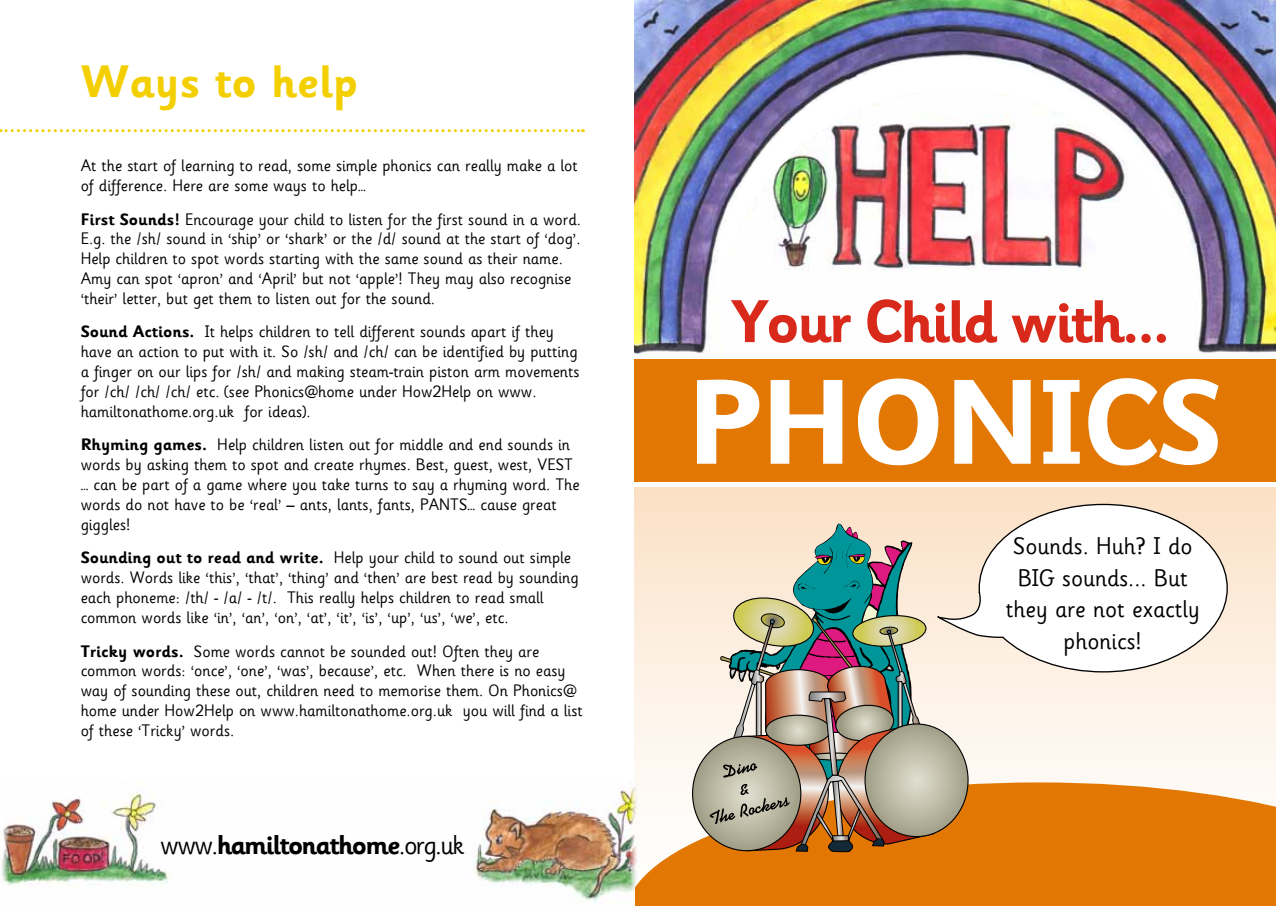
<style>
.page{position:relative;width:1276px;height:906px;background:#fff}
.page>*{position:absolute;margin:0;border:0;box-sizing:border-box;transform-origin:0 0}
.t1{font:700 120px "Sassoon Primary Infant";color:#fff}
.t2{font:700 60px "Sassoon Primary Infant";letter-spacing:-.05em;color:#d8291a}
.t3{font:700 45px "Sassoon Primary Infant";color:#f3cf00}
.t4{font:700 27px "Sassoon Primary Infant";letter-spacing:-.06em;color:#000}
.t5{font:24px/31.5px "Sassoon Primary Infant";color:#000;text-align:center}
.t6{font:16.5px/19.8px "Sassoon Primary Infant";color:#000}
.s1{font-weight:700}
.s2{font-weight:400}
</style>
<div class="page">
<img style="left:635px;top:0;width:632px;height:356px">
<div style="left:714px;top:58px;width:477px;height:477px;background:#fff;border-radius:50%"></div>
<img style="left:717px;top:88px;width:477px;height:400px">
<img style="left:1px;top:782px;width:634px;height:121px">
<div style="left:1267px;top:0;width:9px;height:906px;background:#000;opacity:.5"></div>
<svg style="left:635px;top:488px;width:641px;height:294px"></svg>
<svg style="left:0;top:129px;width:583px;height:3px"></svg>
<svg style="left:635px;top:782px;width:641px;height:124px;background:#e5851e"></svg>
<div style="left:635px;top:359px;width:641px;height:122px;background:#e37703"></div>
<svg style="left:936px;top:503px;width:292px;height:170px"></svg>
<svg style="left:693px;top:527px;width:275px;height:325px;background:#b5ac99"></svg>
<h3 class="t3" style="left:81px;top:54px;width:280px">Ways to help</h3>
<p class="t6" style="left:81px;top:156px;width:498px">At the start of learning to read, some simple phonics can really make a lot of difference. Here are some ways to help…</p>
<p class="t6" style="left:81px;top:209px;width:502px"><span class="s1">First Sounds!</span> Encourage your child to listen for the first sound in a word.<br>E.g. the /sh/ sound in ‘ship’ or ‘shark’ or the /d/ sound at the start of ‘dog’.<br>Help children to spot words starting with the same sound as their name.<br>Amy can spot ‘apron’ and ‘April’ but not ‘apple’! They may also recognise ‘their’ letter, but get them to listen out for the sound.</p>
<p class="t6" style="left:81px;top:322px;width:500px"><span class="s1">Sound Actions.</span> It helps children to tell different sounds apart if they have an action to put with it. So /sh/ and /ch/ can be identified by putting a finger on our lips for /sh/ and making steam-train piston arm movements for /ch/ /ch/ /ch/ etc. (see Phonics@home under How2Help on www. hamiltonathome.org.uk for ideas).</p>
<p class="t6" style="left:81px;top:435px;width:500px"><span class="s1">Rhyming games.</span> Help children listen out for middle and end sounds in words by asking them to spot and create rhymes. Best, guest, west, VEST … can be part of a game where you take turns to say a rhyming word. The words do not have to be ‘real’ – ants, lants, fants, PANTS… cause great giggles!</p>
<p class="t6" style="left:81px;top:548px;width:499px"><span class="s1">Sounding out to read and write.</span> Help your child to sound out simple words. Words like ‘this’, ‘that’, ‘thing’ and ‘then’ are best read by sounding each phoneme: /th/ - /a/ - /t/. This really helps children to read small common words like ‘in’, ‘an’, ‘on’, ‘at’, ‘it’, ‘is’, ‘up’, ‘us’, ‘we’, etc.</p>
<p class="t6" style="left:81px;top:641px;width:503px"><span class="s1">Tricky words.</span> Some words cannot be sounded out! Often they are common words: ‘once’, ‘one’, ‘was’, because’, etc. When there is no easy way of sounding these out, children need to memorise them. On Phonics@ home under How2Help on www.hamiltonathome.org.uk you will find a list of these ‘Tricky’ words.</p>
<h3 class="t4" style="left:160px;top:827px;width:306px"><span class="s2">www.</span>hamiltonathome<span class="s2">.org.uk</span></h3>
<h2 class="t2" style="left:730px;top:284px;width:441px">Your Child with...</h2>
<h1 class="t1" style="left:686px;top:348px;width:85px">phon</h1>
<h1 class="t1" style="left:1038px;top:348px;width:186px">ics</h1>
<h3 class="t5" style="left:1006px;top:531px;width:195px">Sounds. Huh? I do<br>BIG sounds... But they are not exactly phonics!</h3>
</div>
